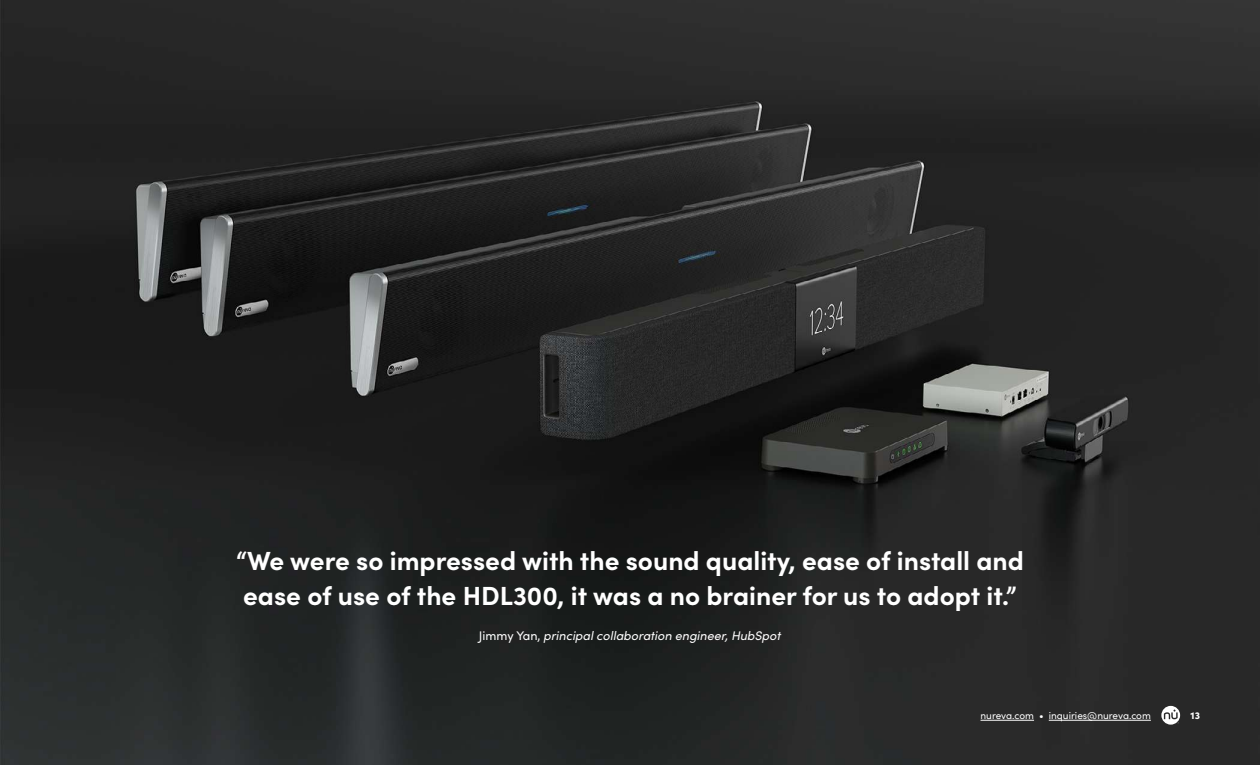
<style>
.page{position:relative;width:1260px;height:765px;background:#fff}
.page>*{position:absolute;margin:0;border:0;box-sizing:border-box;transform-origin:0 0}
.t1{font:700 26.25px/35px "Sofia Pro";color:#fff}
.t2{font:italic 12.5px "Sofia Pro";color:#fff}
.t3{font:700 11.25px "Sofia Pro";color:#fff}
.t4{font:10px "Sofia Pro";color:#fff}
.t5{font:900 10px "Sofia Pro";color:#fff}
.s1{font-style:normal}
</style>
<div class="page">
<img style="left:0;top:0;width:1260px;height:765px">
<hr style="left:981px;top:720px;width:53px;height:1px;background:#fff">
<hr style="left:1049px;top:720px;width:102px;height:1px;background:#fff">
<svg style="left:1159px;top:706px;width:21px;height:19px"></svg>
<p class="t1" style="left:236px;top:541px;width:789px">“We were so impressed with the sound quality, ease of install and ease of use of the HDL300, it was a no brainer for us to adopt it.”</p>
<p class="t2" style="left:479px;top:626px;width:304px"><span class="s1">Jimmy Yan,</span> principal collaboration engineer, HubSpot</p>
<p class="t3" style="left:1190px;top:707px;width:12px">13</p>
<p class="t4" style="left:981px;top:708px;width:172px">nureva.com • inquiries@nureva.com</p>
<p class="t5" style="left:1191px;top:708px;width:11px">13</p>
</div>
